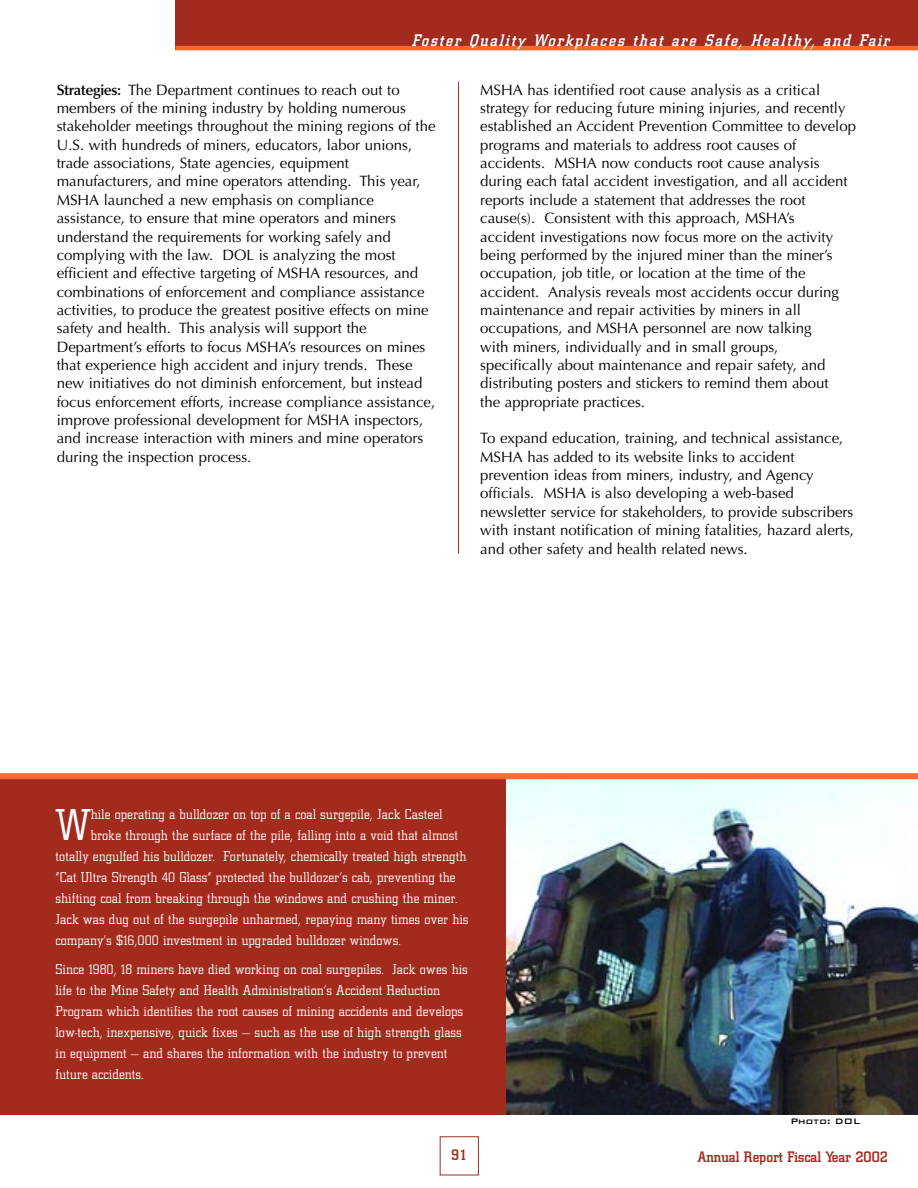
<style>
.page{position:relative;width:918px;height:1188px;background:#fff}
.page>*{position:absolute;margin:0;border:0;box-sizing:border-box;transform-origin:0 0}
.t1{font:46.5px "City D Ligh";color:#fff}
.t2{font:italic 500 16.5px "City";letter-spacing:.11em;color:#fff}
.t3{font:15px/18.3px "Optima";color:#000}
.t4{font:15px/21px "City D Ligh";color:#fff}
.t5{font:500 15px "City";color:#a22b1e}
.t6{font:500 10.5px "Bank Gothic BT";color:#000}
.s1{font-weight:600}
</style>
<div class="page">
<div style="left:176px;top:0;width:742px;height:50px;background:#a22b1e"></div>
<hr style="left:458px;top:82px;width:1px;height:472px;background:#a22b1e">
<div style="left:440px;top:1136px;width:39px;height:39px;border:1px solid #a22b1e"></div>
<hr style="left:176px;top:46px;width:742px;height:4px;background:#f66a2f">
<div style="left:0;top:779px;width:918px;height:335px;background:#a22b1e"></div>
<img style="left:506px;top:779px;width:412px;height:335px">
<div style="left:0;top:773px;width:918px;height:6px;background:#f66a2f"></div>
<p class="t2" style="left:412px;top:34px;width:479px">Foster Quality Workplaces that are Safe, Healthy, and Fair</p>
<p class="t3" style="left:57px;top:82px;width:380px"><span class="s1">Strategies:</span> The Department continues to reach out to members of the mining industry by holding numerous stakeholder meetings throughout the mining regions of the U.S. with hundreds of miners, educators, labor unions, trade associations, State agencies, equipment manufacturers, and mine operators attending. This year, MSHA launched a new emphasis on compliance assistance, to ensure that mine operators and miners understand the requirements for working safely and complying with the law. DOL is analyzing the most efficient and effective targeting of MSHA resources, and combinations of enforcement and compliance assistance activities, to produce the greatest positive effects on mine safety and health. This analysis will support the Department’s efforts to focus MSHA’s resources on mines that experience high accident and injury trends. These new initiatives do not diminish enforcement, but instead focus enforcement efforts, increase compliance assistance, improve professional development for MSHA inspectors, and increase interaction with miners and mine operators during the inspection process.</p>
<p class="t3" style="left:480px;top:82px;width:377px">MSHA has identified root cause analysis as a critical strategy for reducing future mining injuries, and recently established an Accident Prevention Committee to develop programs and materials to address root causes of accidents. MSHA now conducts root cause analysis during each fatal accident investigation, and all accident reports include a statement that addresses the root cause(s). Consistent with this approach, MSHA’s<br>accident investigations now focus more on the activity being performed by the injured miner than the miner’s occupation, job title, or location at the time of the accident. Analysis reveals most accidents occur during maintenance and repair activities by miners in all occupations, and MSHA personnel are now talking<br>with miners, individually and in small groups,<br>specifically about maintenance and repair safety, and distributing posters and stickers to remind them about<br>the appropriate practices.</p>
<p class="t3" style="left:480px;top:431px;width:375px">To expand education, training, and technical assistance, MSHA has added to its website links to accident prevention ideas from miners, industry, and Agency officials. MSHA is also developing a web-based newsletter service for stakeholders, to provide subscribers with instant notification of mining fatalities, hazard alerts, and other safety and health related news.</p>
<h1 class="t1" style="left:55px;top:807px;width:37px">W</h1>
<p class="t4" style="left:91px;top:805px;width:354px">hile operating a bulldozer on top of a coal surgepile, Jack Casteel</p>
<p class="t4" style="left:91px;top:826px;width:369px">broke through the surface of the pile, falling into a void that almost</p>
<p class="t4" style="left:55px;top:847px;width:413px">totally engulfed his bulldozer. Fortunately, chemically treated high strength</p>
<p class="t4" style="left:55px;top:868px;width:402px">“Cat Ultra Strength 40 Glass” protected the bulldozer’s cab, preventing the</p>
<p class="t4" style="left:55px;top:889px;width:404px">shifting coal from breaking through the windows and crushing the miner.</p>
<p class="t4" style="left:55px;top:910px;width:415px">Jack was dug out of the surgepile unharmed, repaying many times over his</p>
<p class="t4" style="left:55px;top:931px;width:347px">company’s $16,000 investment in upgraded bulldozer windows.</p>
<p class="t4" style="left:55px;top:960px;width:414px">Since 1980, 18 miners have died working on coal surgepiles. Jack owes his life to the Mine Safety and Health Administration’s Accident Reduction Program which identifies the root causes of mining accidents and develops low-tech, inexpensive, quick fixes — such as the use of high strength glass in equipment — and shares the information with the industry to prevent future accidents.</p>
<p class="t6" style="left:790px;top:1114px;width:71px">Photo: DOL</p>
<p class="t5" style="left:451px;top:1150px;width:18px">91</p>
<p class="t5" style="left:698px;top:1151px;width:192px">Annual Report Fiscal Year 2002</p>
</div>
